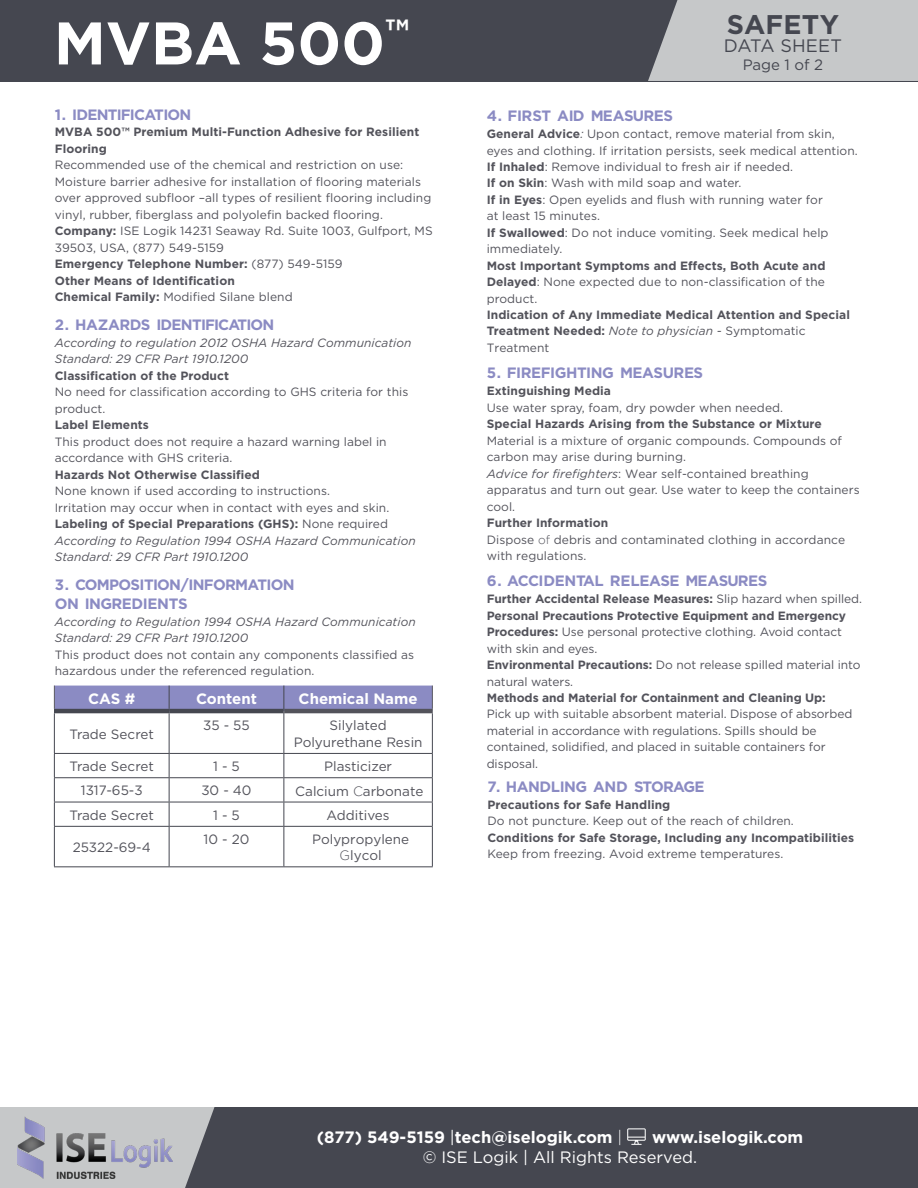
<style>
.page{position:relative;width:918px;height:1188px;background:#fff}
.page>*{position:absolute;margin:0;border:0;box-sizing:border-box;transform-origin:0 0}
.t1{font:700 60px "Gotham";color:#fff}
.t2{font:700 34.95px "Gotham";color:#fff}
.t3{font:700 27px "Gotham";letter-spacing:.01em;color:#454750}
.t4{font:18px "Gotham";letter-spacing:.005em;color:#454750}
.t5{font:700 16.5px "Gotham";color:#fff}
.t6{font:16.5px "Gotham";color:#fff}
.t7{font:700 15px "Gotham";letter-spacing:-.03em;color:#8b8bc3}
.t8{font:700 15px "Gotham";letter-spacing:-.05em;color:#8b8bc3}
.t9{font:700 15px "Gotham";color:#fff}
.t10{font:15px "Gotham";color:#454750}
.t11{font:13.5px/16.2px "Gotham";color:#53535b;text-align:center}
.t12{font:12px/16.5px "Gotham";letter-spacing:.005em;color:#53535b}
.t13{font:700 12px/16.5px "Gotham";letter-spacing:.005em;color:#53535b}
.t14{font:italic 12px/16.5px "Gotham";letter-spacing:.005em;color:#53535b}
.s1{font-weight:700}
.s2{font-weight:400}
.s3{font-weight:300}
.s4{font-style:italic}
</style>
<div class="page">
<div style="left:54px;top:686px;width:379px;height:23px;background:#8b8bc3"></div>
<hr style="left:54px;top:709px;width:115px;height:4px;background:#454750">
<hr style="left:169px;top:709px;width:115px;height:4px;background:#454750">
<hr style="left:284px;top:709px;width:149px;height:4px;background:#53535b">
<hr style="left:54px;top:713px;width:1px;height:40px;background:#454750">
<hr style="left:169px;top:713px;width:1px;height:40px;background:#454750">
<hr style="left:284px;top:711px;width:1px;height:42px;background:#454750">
<hr style="left:432px;top:713px;width:1px;height:40px;background:#454750">
<hr style="left:54px;top:753px;width:115px;height:1px;background:#454750">
<hr style="left:169px;top:753px;width:115px;height:1px;background:#454750">
<hr style="left:284px;top:753px;width:149px;height:1px;background:#454750">
<hr style="left:54px;top:777px;width:115px;height:1px;background:#454750">
<hr style="left:169px;top:777px;width:115px;height:1px;background:#454750">
<hr style="left:284px;top:777px;width:149px;height:1px;background:#454750">
<hr style="left:54px;top:802px;width:115px;height:1px;background:#454750">
<svg style="left:54px;top:754px;width:1px;height:72px"></svg>
<hr style="left:169px;top:802px;width:115px;height:1px;background:#454750">
<svg style="left:169px;top:754px;width:1px;height:72px"></svg>
<hr style="left:284px;top:802px;width:149px;height:1px;background:#454750">
<svg style="left:284px;top:754px;width:1px;height:72px"></svg>
<svg style="left:432px;top:754px;width:1px;height:72px"></svg>
<hr style="left:54px;top:826px;width:115px;height:1px;background:#454750">
<hr style="left:54px;top:827px;width:1px;height:39px;background:#454750">
<hr style="left:169px;top:826px;width:115px;height:1px;background:#454750">
<hr style="left:169px;top:827px;width:1px;height:39px;background:#454750">
<hr style="left:284px;top:826px;width:149px;height:1px;background:#454750">
<hr style="left:284px;top:827px;width:1px;height:39px;background:#454750">
<hr style="left:432px;top:827px;width:1px;height:39px;background:#454750">
<hr style="left:54px;top:866px;width:115px;height:1px;background:#454750">
<hr style="left:169px;top:866px;width:115px;height:1px;background:#454750">
<hr style="left:284px;top:866px;width:149px;height:1px;background:#454750">
<div style="left:0;top:0;width:918px;height:81px;background:#454750"></div>
<div style="left:648px;top:0;width:270px;height:81px;background:#c6c8c9"></div>
<div style="left:0;top:1107px;width:918px;height:81px;background:#454750"></div>
<svg style="left:0;top:1107px;width:215px;height:81px"></svg>
<svg style="left:627px;top:1128px;width:19px;height:17px"></svg>
<img style="left:17px;top:1117px;width:155px;height:62px">
<p class="t2" style="left:385px;top:9px;width:26px">™</p>
<p class="t1" style="left:54px;top:3px;width:333px">MVBA 500</p>
<p class="t8" style="left:55px;top:105px;width:138px">1. IDENTIFICATION</p>
<p class="t13" style="left:55px;top:124px;width:366px">MVBA 500™ Premium Multi-Function Adhesive for Resilient<br>Flooring</p>
<p class="t12" style="left:55px;top:157px;width:378px">Recommended use of the chemical and restriction on use:<br>Moisture barrier adhesive for installation of flooring materials over approved subfloor –all types of resilient flooring including vinyl, rubber, fiberglass and polyolefin backed flooring.</p>
<p class="t12" style="left:55px;top:223px;width:379px"><span class="s1">Company:</span> ISE Logik 14231 Seaway Rd. Suite 1003, Gulfport, MS<br>39503, USA, (877) 549-5159</p>
<p class="t13" style="left:55px;top:256px;width:289px">Emergency Telephone Number: <span class="s2">(877) 549-5159</span></p>
<p class="t13" style="left:55px;top:272px;width:182px">Other Means of Identification</p>
<p class="t12" style="left:55px;top:289px;width:239px"><span class="s1">Chemical Family:</span> Modified Silane blend</p>
<p class="t8" style="left:55px;top:315px;width:221px">2. HAZARDS IDENTIFICATION</p>
<p class="t14" style="left:55px;top:334px;width:358px">According to regulation 2012 OSHA Hazard Communication<br>Standard: 29 CFR Part 1910.1200</p>
<p class="t13" style="left:55px;top:367px;width:176px">Classification of the Product</p>
<p class="t12" style="left:55px;top:383px;width:355px">No need for classification according to GHS criteria for this product.</p>
<p class="t13" style="left:55px;top:417px;width:96px">Label Elements</p>
<p class="t12" style="left:55px;top:433px;width:333px">This product does not require a hazard warning label in accordance with GHS criteria.</p>
<p class="t13" style="left:55px;top:466px;width:207px">Hazards Not Otherwise Classified</p>
<p class="t12" style="left:55px;top:482px;width:336px">None known if used according to instructions.<br>Irritation may occur when in contact with eyes and skin.</p>
<p class="t13" style="left:55px;top:516px;width:335px">Labeling of Special Preparations (GHS): <span class="s2">None required</span></p>
<p class="t14" style="left:55px;top:532px;width:363px">According to Regulation 1994 OSHA Hazard Communication<br>Standard: 29 CFR Part 1910.1200</p>
<p class="t8" style="left:55px;top:574px;width:242px">3. COMPOSITION/INFORMATION</p>
<p class="t7" style="left:55px;top:594px;width:134px">ON INGREDIENTS</p>
<p class="t14" style="left:55px;top:613px;width:363px">According to Regulation 1994 OSHA Hazard Communication<br>Standard: 29 CFR Part 1910.1200</p>
<p class="t12" style="left:55px;top:646px;width:361px">This product does not contain any components classified as hazardous under the referenced regulation.</p>
<p class="t9" style="left:88px;top:689px;width:49px">CAS #</p>
<p class="t9" style="left:196px;top:689px;width:62px">Content</p>
<p class="t9" style="left:299px;top:689px;width:121px">Chemical Name</p>
<p class="t11" style="left:70px;top:725px;width:86px">Trade Secret</p>
<p class="t11" style="left:203px;top:717px;width:48px">35 - 55</p>
<p class="t11" style="left:294px;top:717px;width:130px">Silylated<br>Polyurethane Resin</p>
<p class="t11" style="left:70px;top:758px;width:86px">Trade Secret</p>
<p class="t11" style="left:213px;top:758px;width:28px">1 - 5</p>
<p class="t11" style="left:324px;top:758px;width:69px">Plasticizer</p>
<p class="t11" style="left:81px;top:782px;width:63px">1317-65-3</p>
<p class="t11" style="left:201px;top:782px;width:52px">30 - 40</p>
<p class="t11" style="left:295px;top:783px;width:130px">Calcium <span class="s3">C</span>arbonate</p>
<p class="t11" style="left:70px;top:806px;width:86px">Trade Secret</p>
<p class="t11" style="left:213px;top:806px;width:28px">1 - 5</p>
<p class="t11" style="left:327px;top:806px;width:65px">Additives</p>
<p class="t11" style="left:73px;top:839px;width:80px">25322-69-4</p>
<p class="t11" style="left:204px;top:831px;width:47px">10 - 20</p>
<p class="t11" style="left:312px;top:830px;width:99px;line-height:16.6px">Polypropylene<br><span class="s3">G</span>lycol</p>
<p class="t3" style="left:727px;top:7px;width:114px">SAFETY</p>
<p class="t4" style="left:724px;top:34px;width:119px">DATA SHEET</p>
<p class="t10" style="left:743px;top:55px;width:82px">Page 1 of 2</p>
<p class="t7" style="left:487px;top:106px;width:188px">4. FIRST AID MEASURES</p>
<p class="t12" style="left:487px;top:125px;width:373px"><span class="s1">General Advice</span><span class="s4">:</span> Upon contact, remove material from skin, eyes and clothing. If irritation persists, seek medical attention.<br><span class="s1">If Inhaled</span>: Remove individual to fresh air if needed.<br><span class="s1">If on Skin</span>: Wash with mild soap and water.<br><span class="s1">If in Eyes</span>: Open eyelids and flush with running water for<br>at least 15 minutes.<br><span class="s1">If Swallowed</span>: Do not induce vomiting. Seek medical help immediately.<br><span class="s1">Most Important Symptoms and Effects, Both Acute and Delayed</span>: None expected due to non-classification of the product.<br><span class="s1">Indication of Any Immediate Medical Attention and Special Treatment Needed:</span> <span class="s4">Note to physician -</span> Symptomatic Treatment</p>
<p class="t7" style="left:487px;top:363px;width:218px">5. FIREFIGHTING MEASURES</p>
<p class="t12" style="left:487px;top:382px;width:374px"><span class="s1">Extinguishing Media<br></span>Use water spray, foam, dry powder when needed.<br><span class="s1">Special Hazards Arising from the Substance or Mixture </span>Material is a mixture of organic compounds. Compounds of carbon may arise during burning.<br><span class="s4">Advice for firefighters</span>: Wear self-contained breathing apparatus and turn out gear. Use water to keep the containers cool.<br><span class="s1">Further Information<br></span>Dispose <span class="s3">of</span> debris and contaminated clothing in accordance with regulations.</p>
<p class="t7" style="left:487px;top:571px;width:282px">6. ACCIDENTAL RELEASE MEASURES</p>
<p class="t12" style="left:487px;top:590px;width:377px"><span class="s1">Further Accidental Release Measures:</span> Slip hazard when spilled.<br><span class="s1">Personal Precautions Protective Equipment and Emergency Procedures:</span> Use personal protective clothing. Avoid contact with skin and eyes.<br><span class="s1">Environmental Precautions:</span> Do not release spilled material into natural waters.<br><span class="s1">Methods and Material for Containment and Cleaning Up:<br></span>Pick up with suitable absorbent material. Dispose of absorbed material in accordance with regulations. Spills should be contained, solidified, and placed in suitable containers for disposal.</p>
<p class="t7" style="left:488px;top:777px;width:218px">7. HANDLING AND STORAGE</p>
<p class="t12" style="left:488px;top:797px;width:308px;line-height:15.8px"><span class="s1">Precautions for Safe Handling<br></span>Do not puncture. Keep out of the reach of children.</p>
<p class="t13" style="left:488px;top:829px;width:368px">Conditions for Safe Storage, Including any Incompatibilities<br><span class="s2">Keep from freezing. Avoid extreme temperatures.</span></p>
<p class="t5" style="left:317px;top:1126px;width:307px">(877) 549-5159 <span class="s2">|</span>tech@iselogik.com <span class="s3">|</span></p>
<p class="t5" style="left:652px;top:1126px;width:152px">www.iselogik.com</p>
<p class="t6" style="left:423px;top:1146px;width:276px">© ISE Logik | All Rights Reserved.</p>
</div>
